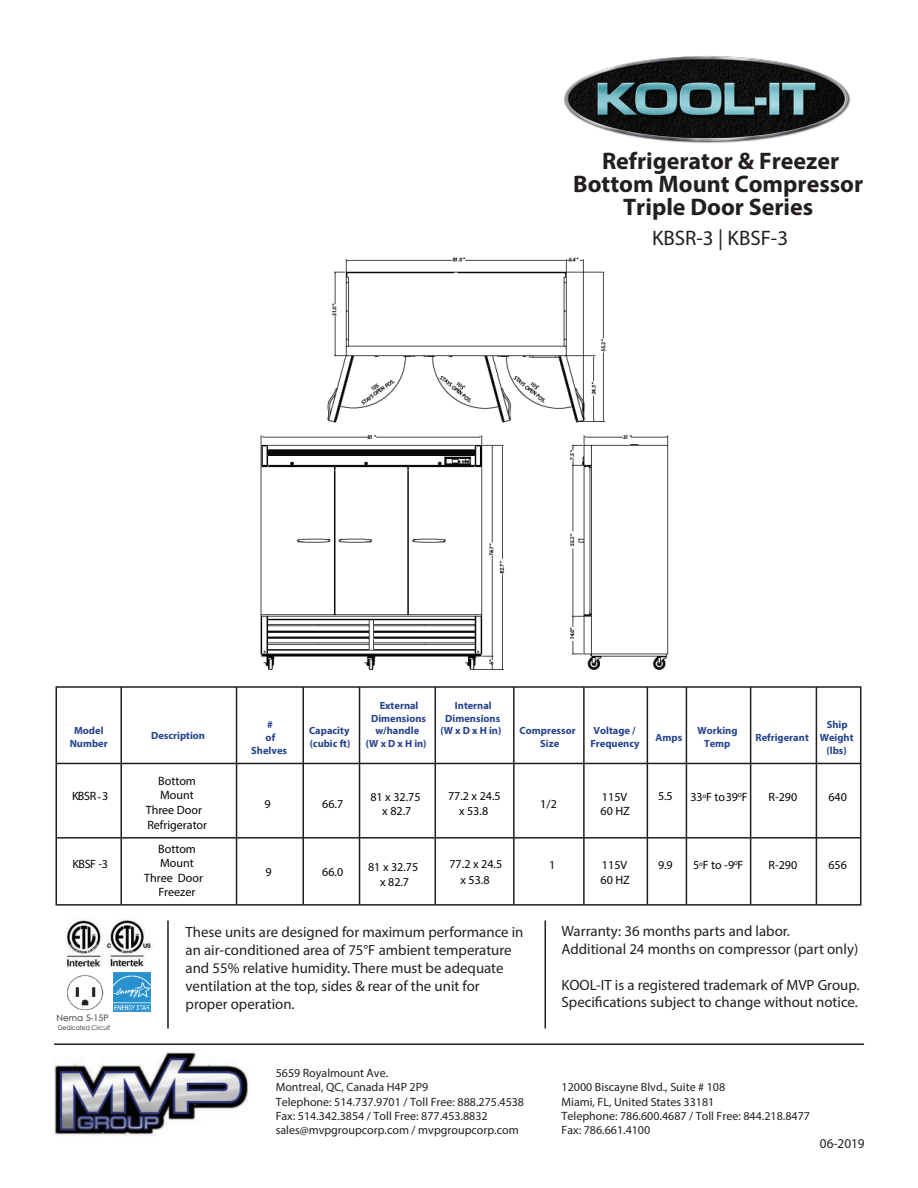
<style>
.page{position:relative;width:918px;height:1188px;background:#fff}
.page>*{position:absolute;margin:0;border:0;box-sizing:border-box;transform-origin:0 0}
.t1{font:700 24px/22.8px "Myriad Pro";color:#231f20;text-align:center}
.t2{font:21px "Myriad Pro";color:#231f20}
.t3{font:14.85px/17.9px "Myriad Pro";color:#231f20}
.t4{font:13.5px "Myriad Pro";color:#231f20}
.t5{font:12px/14.4px "Myriad Pro";color:#231f20}
.t6{font:12px/14.7px "Myriad Pro";color:#050504;text-align:center}
.t7{font:700 10.5px/12.9px "Myriad Pro";color:#25428e;text-align:center}
.t8{font:8.85px "Century Gothic";color:#231f20}
.t9{font:6.45px "Century Gothic";color:#231f20;scale:.92 1}
</style>
<div class="page">
<img style="left:260px;top:257px;width:409px;height:414px">
<img style="left:53px;top:1051px;width:196px;height:85px">
<img style="left:564px;top:55px;width:286px;height:88px">
<hr style="left:54px;top:1043px;width:810px;height:2px;background:#231f20">
<hr style="left:545px;top:921px;width:1px;height:108px;background:#231f20">
<hr style="left:167px;top:921px;width:2px;height:108px;background:#231f20">
<img style="left:66px;top:967px;width:38px;height:43px">
<img style="left:66px;top:919px;width:88px;height:48px">
<img style="left:113px;top:972px;width:38px;height:40px">
<hr style="left:120px;top:687px;width:2px;height:218px;background:#211e1e">
<hr style="left:302px;top:687px;width:2px;height:218px;background:#211e1e">
<hr style="left:359px;top:687px;width:1px;height:218px;background:#211e1e">
<hr style="left:435px;top:687px;width:1px;height:218px;background:#211e1e">
<hr style="left:513px;top:687px;width:2px;height:218px;background:#211e1e">
<hr style="left:583px;top:687px;width:2px;height:218px;background:#211e1e">
<hr style="left:647px;top:687px;width:1px;height:218px;background:#211e1e">
<hr style="left:816px;top:687px;width:1px;height:218px;background:#211e1e">
<hr style="left:686px;top:687px;width:1px;height:218px;background:#211e1e">
<hr style="left:750px;top:687px;width:1px;height:218px;background:#211e1e">
<div style="left:56px;top:686px;width:805px;height:220px;border:2px solid #211e1e"></div>
<hr style="left:57px;top:763px;width:804px;height:1px;background:#211e1e">
<hr style="left:57px;top:837px;width:804px;height:2px;background:#211e1e">
<hr style="left:236px;top:687px;width:1px;height:218px;background:#211e1e">
<h1 class="t1" style="left:573px;top:149px;width:291px">Refrigerator &amp; Freezer<br>Bottom Mount Compressor<br>Triple Door Series</h1>
<h2 class="t2" style="left:652px;top:225px;width:138px">KBSR-3 | KBSF-3</h2>
<p class="t7" style="left:70px;top:723px;width:40px">Model<br>Number</p>
<p class="t7" style="left:151px;top:729px;width:55px">Description</p>
<p class="t7" style="left:251px;top:718px;width:37px">#<br>of<br>Shelves</p>
<p class="t7" style="left:309px;top:724px;width:43px;text-align:left">Capacity (cubic ft)</p>
<p class="t7" style="left:366px;top:698px;width:62px">External<br>Dimensions w/handle<br>(W x D x H in)</p>
<p class="t7" style="left:441px;top:698px;width:62px">Internal<br>Dimensions (W x D x H in)</p>
<p class="t7" style="left:520px;top:724px;width:58px">Compressor<br>Size</p>
<p class="t7" style="left:590px;top:724px;width:51px;text-align:left">Voltage /<br>Frequency</p>
<p class="t7" style="left:656px;top:730px;width:28px">Amps</p>
<p class="t7" style="left:697px;top:724px;width:42px">Working<br>Temp</p>
<p class="t7" style="left:827px;top:718px;width:22px">Ship</p>
<p class="t7" style="left:756px;top:730px;width:100px">Refrigerant Weight</p>
<p class="t7" style="left:827px;top:743px;width:22px">(lbs)</p>
<p class="t6" style="left:72px;top:789px;width:38px">KBSR-3</p>
<p class="t6" style="left:73px;top:856px;width:37px">KBSF -3</p>
<p class="t8" style="left:57px;top:1012px;width:53px">Nema 5-15P</p>
<p class="t9" style="left:58px;top:1023px;width:58px">Dedicated Circuit</p>
<p class="t6" style="left:146px;top:773px;width:63px">Bottom<br>Mount<br>Three Door<br>Refrigerator</p>
<p class="t6" style="left:144px;top:841px;width:60px">Bottom<br>Mount<br>Three Door<br>Freezer</p>
<p class="t6" style="left:264px;top:797px;width:8px">9</p>
<p class="t6" style="left:322px;top:797px;width:23px">66.7</p>
<p class="t6" style="left:370px;top:789px;width:52px">81 x 32.75 x 82.7</p>
<p class="t6" style="left:448px;top:789px;width:54px">77.2 x 24.5</p>
<p class="t6" style="left:601px;top:789px;width:31px;text-align:left">115V<br>60 HZ</p>
<p class="t6" style="left:658px;top:789px;width:16px">5.5</p>
<p class="t6" style="left:690px;top:789px;width:59px">33<sup>o</sup>F to 39<sup>o</sup>F</p>
<p class="t6" style="left:769px;top:789px;width:30px">R-290</p>
<p class="t6" style="left:828px;top:789px;width:20px">640</p>
<p class="t6" style="left:540px;top:797px;width:18px">1/2</p>
<p class="t6" style="left:459px;top:804px;width:31px">x 53.8</p>
<p class="t6" style="left:266px;top:864px;width:8px">9</p>
<p class="t6" style="left:322px;top:865px;width:23px">66.0</p>
<p class="t6" style="left:368px;top:860px;width:52px">81 x 32.75 x 82.7</p>
<p class="t6" style="left:449px;top:857px;width:54px;line-height:15.3px">77.2 x 24.5 x 53.8</p>
<p class="t6" style="left:549px;top:857px;width:8px">1</p>
<p class="t6" style="left:601px;top:857px;width:31px;text-align:left">115V<br>60 HZ</p>
<p class="t6" style="left:658px;top:857px;width:16px">9.9</p>
<p class="t6" style="left:693px;top:857px;width:52px">5<sup>o</sup>F to -9<sup>o</sup>F</p>
<p class="t6" style="left:769px;top:857px;width:30px">R-290</p>
<p class="t6" style="left:828px;top:857px;width:20px">656</p>
<p class="t3" style="left:186px;top:923px;width:340px">These units are designed for maximum performance in an air-conditioned area of 75°F ambient temperature and 55% relative humidity. There must be adequate ventilation at the top, sides &amp; rear of the unit for proper operation.</p>
<p class="t3" style="left:562px;top:922px;width:298px">Warranty: 36 months parts and labor.<br>Additional 24 months on compressor (part only)</p>
<p class="t3" style="left:562px;top:975px;width:299px">KOOL-IT is a registered trademark of MVP Group.<br>Specifications subject to change without notice.</p>
<p class="t5" style="left:276px;top:1065px;width:250px">5659 Royalmount Ave.<br>Montreal, QC, Canada H4P 2P9<br>Telephone: 514.737.9701 / Toll Free: 888.275.4538<br>Fax: 514.342.3854 / Toll Free: 877.453.8832 sales@mvpgroupcorp.com / mvpgroupcorp.com</p>
<p class="t5" style="left:562px;top:1080px;width:250px">12000 Biscayne Blvd., Suite # 108<br>Miami, FL, United States 33181<br>Telephone: 786.600.4687 / Toll Free: 844.218.8477<br>Fax: 786.661.4100</p>
<p class="t4" style="left:820px;top:1135px;width:46px">06-2019</p>
</div>
